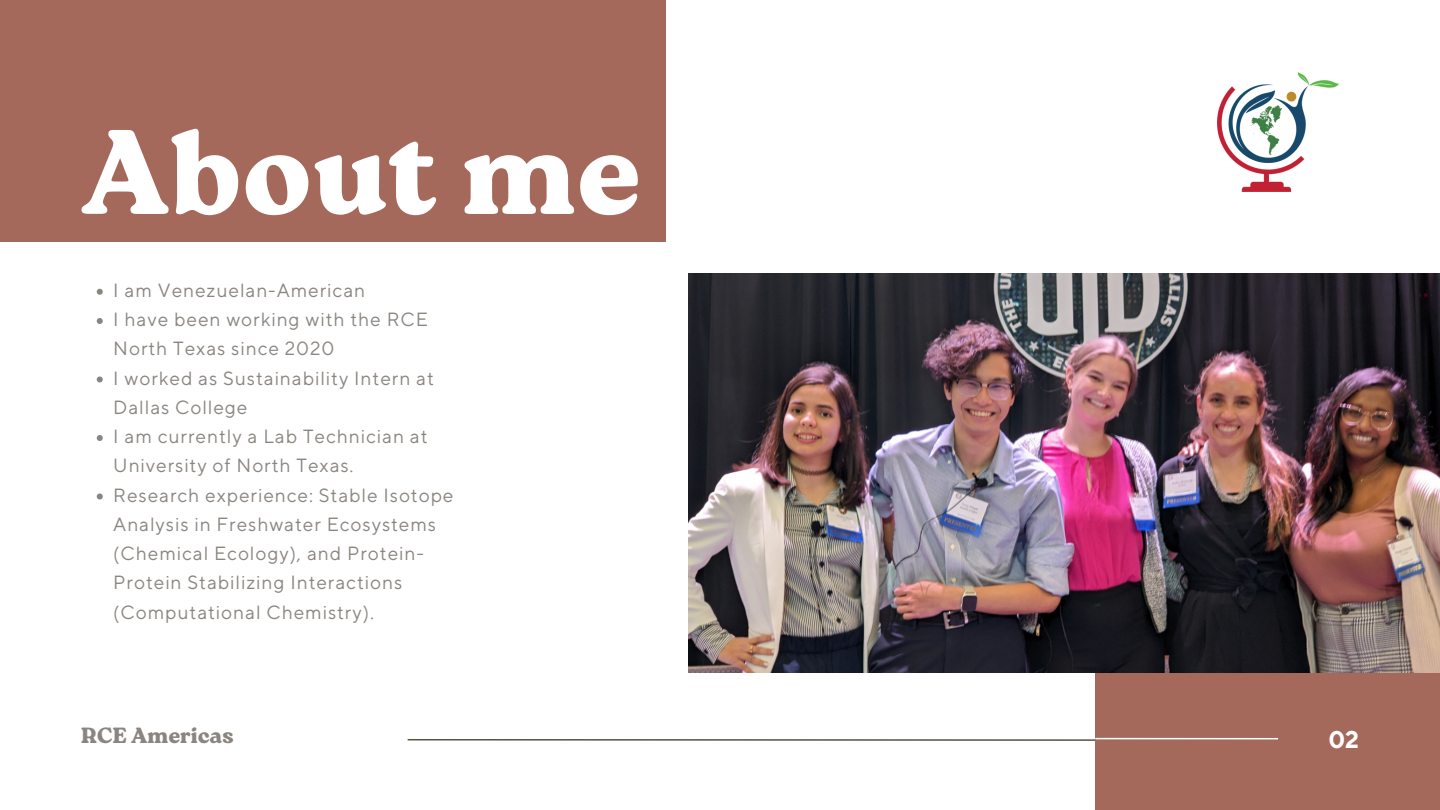
<style>
.page{position:relative;width:1440px;height:810px;background:#fff}
.page>*{position:absolute;margin:0;border:0;box-sizing:border-box;transform-origin:0 0}
.t1{font:800 120px "Roca Two";color:#fff}
.t2{font:700 24px "TT Norms Pro";color:#fff}
.t3{font:800 22px "Roca Two";color:#8a8580}
.t4{font:19px/29.2px "TT Norms Pro";letter-spacing:.05em;color:#8a8580}
</style>
<div class="page">
<div style="left:1095px;top:472px;width:345px;height:338px;background:#a5695b"></div>
<img style="left:688px;top:273px;width:752px;height:399px">
<div style="left:0;top:0;width:665px;height:241px;background:#a5695b"></div>
<svg style="left:407px;top:739px;width:690px;height:2px"></svg>
<hr style="left:1095px;top:738px;width:183px;height:1px;background:#fff">
<img style="left:1217px;top:72px;width:122px;height:120px">
<svg style="left:97px;top:289px;width:6px;height:6px"></svg>
<svg style="left:97px;top:318px;width:6px;height:6px"></svg>
<svg style="left:97px;top:376px;width:6px;height:6px"></svg>
<svg style="left:97px;top:435px;width:6px;height:6px"></svg>
<svg style="left:97px;top:493px;width:6px;height:6px"></svg>
<p class="t1" style="left:81px;top:102px;width:561px">About me</p>
<p class="t4" style="left:113px;top:277px;width:253px">I am Venezuelan-American</p>
<p class="t4" style="left:113px;top:306px;width:316px">I have been working with the RCE<br>North Texas since 2020</p>
<p class="t4" style="left:113px;top:364px;width:322px">I worked as Sustainability Intern at<br>Dallas College</p>
<p class="t4" style="left:113px;top:423px;width:316px">I am currently a Lab Technician at<br>University of North Texas.</p>
<p class="t4" style="left:113px;top:481px;width:342px">Research experience: Stable Isotope Analysis in Freshwater Ecosystems (Chemical Ecology), and Protein-Protein Stabilizing Interactions (Computational Chemistry).</p>
<p class="t3" style="left:81px;top:723px;width:154px">RCE Americas</p>
<p class="t2" style="left:1328px;top:725px;width:32px">02</p>
</div>
